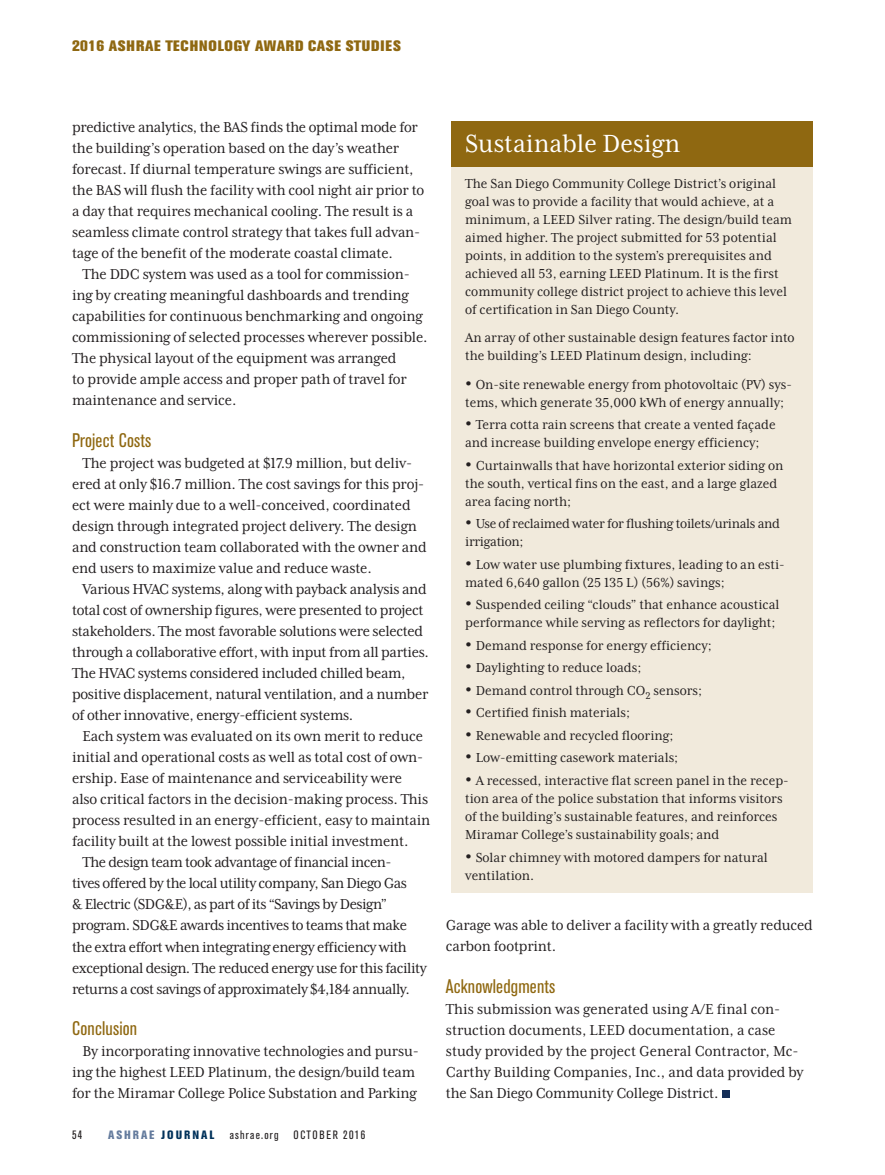
<style>
.page{position:relative;width:885px;height:1175px;background:#fff}
.page>*{position:absolute;margin:0;border:0;box-sizing:border-box;transform-origin:0 0}
.info_box_head{font:28.5px "Mrs Eaves XL Serif Nar OT";color:#fff}
.Subhead_1{font:condensed 19.5px "Akzidenz Grotesk BE";letter-spacing:.01em;color:#8f6811}
.text_indent{font:16.5px/21px "Mrs Eaves XL Serif Nar OT";letter-spacing:-.01em;color:#231f20}
.text_indent-2{font:16.5px/21px "Mrs Eaves XL Serif Nar OT";letter-spacing:-.03em;color:#231f20}
.text_box{font:15px/18px "Mrs Eaves XL Serif Nar OT";color:#231f20}
.text_box-2{font:15px/18px "Mrs Eaves XL Serif Nar OT";letter-spacing:-.02em;color:#231f20}
.t1{font:800 15px "Akzidenz Grotesk BE";letter-spacing:.04em;color:#8f6811}
.t2{font:condensed 12px "Akzidenz Grotesk BE";letter-spacing:.105em;color:#231f20}
.t3{font:800 condensed 12px "Akzidenz Grotesk BE";letter-spacing:.165em;color:#00315a}
.s1{color:#647b9d}
</style>
<div class="page">
<div style="left:451px;top:122px;width:361px;height:46px;background:#8f6811"></div>
<div style="left:451px;top:168px;width:361px;height:724px;background:#f1eadc"></div>
<div style="left:721px;top:1090px;width:8px;height:8px;background:#142e58"></div>
<p class="t1" style="left:72px;top:37px;width:330px">2016 ASHRAE TECHNOLOGY AWARD CASE STUDIES</p>
<p class="text_indent" style="left:72px;top:117px;width:354px">predictive analytics, the BAS finds the optimal mode for the building’s operation based on the day’s weather forecast. If diurnal temperature swings are sufficient, the BAS will flush the facility with cool night air prior to a day that requires mechanical cooling. The result is a seamless climate control strategy that takes full advan&shy;tage of the benefit of the moderate coastal climate.</p>
<p class="text_indent" style="left:72px;top:264px;width:357px;text-indent:11px">The DDC system was used as a tool for commission&shy;ing by creating meaningful dashboards and trending capabilities for continuous benchmarking and ongoing commissioning of selected processes wherever possible.<br>The physical layout of the equipment was arranged<br>to provide ample access and proper path of travel for maintenance and service.</p>
<p class="Subhead_1" style="left:72px;top:429px;width:81px">Project Costs</p>
<p class="text_indent" style="left:72px;top:453px;width:356px;text-indent:10px">The project was budgeted at $17.9 million, but deliv&shy;ered at only $16.7 million. The cost savings for this proj&shy;ect were mainly due to a well-conceived, coordinated design through integrated project delivery. The design and construction team collaborated with the owner and end users to maximize value and reduce waste.</p>
<p class="text_indent" style="left:72px;top:579px;width:358px;text-indent:10px">Various HVAC systems, along with payback analysis and total cost of ownership figures, were presented to project stakeholders. The most favorable solutions were selected through a collaborative effort, with input from all parties.<br>The HVAC systems considered included chilled beam, positive displacement, natural ventilation, and a number of other innovative, energy-efficient systems.</p>
<p class="text_indent" style="left:72px;top:726px;width:359px;text-indent:10px">Each system was evaluated on its own merit to reduce initial and operational costs as well as total cost of own&shy;ership. Ease of maintenance and serviceability were also critical factors in the decision-making process. This process resulted in an energy-efficient, easy to maintain facility built at the lowest possible initial investment.</p>
<p class="text_indent-2" style="left:72px;top:852px;width:356px;text-indent:10px">The design team took advantage of financial incen-<br>tives offered by the local utility company, San Diego Gas<br>&amp; Electric (SDG&amp;E), as part of its “Savings by Design” program. SDG&amp;E awards incentives to teams that make the extra effort when integrating energy efficiency with exceptional design. The reduced energy use for this facility returns a cost savings of approximately $4,184 annually.</p>
<p class="Subhead_1" style="left:72px;top:1017px;width:67px">Conclusion</p>
<p class="text_indent" style="left:72px;top:1041px;width:348px;text-indent:10px">By incorporating innovative technologies and pursu&shy;ing the highest LEED Platinum, the design/build team for the Miramar College Police Substation and Parking</p>
<p class="t2" style="left:72px;top:1128px;width:12px">54</p>
<p class="t3" style="left:108px;top:1127px;width:108px"><span class="s1">ASHRAE</span> JOURNAL</p>
<p class="t2" style="left:230px;top:1128px;width:137px">ashrae.org OCTOBER 2016</p>
<p class="info_box_head" style="left:465px;top:129px;width:216px">Sustainable Design</p>
<p class="text_box" style="left:465px;top:174px;width:328px">The San Diego Community College District’s original goal was to provide a facility that would achieve, at a minimum, a LEED Silver rating. The design/build team aimed higher. The project submitted for 53 potential points, in addition to the system’s prerequisites and achieved all 53, earning LEED Platinum. It is the first community college district project to achieve this level of certification in San Diego County.</p>
<p class="text_box" style="left:465px;top:329px;width:331px">An array of other sustainable design features factor into the building’s LEED Platinum design, including:</p>
<p class="text_box" style="left:465px;top:375px;width:328px">• On-site renewable energy from photovoltaic (PV) sys&shy;tems, which generate 35,000 kWh of energy annually;</p>
<p class="text_box" style="left:465px;top:416px;width:312px">• Terra cotta rain screens that create a vented façade and increase building envelope energy efficiency;</p>
<p class="text_box" style="left:465px;top:456px;width:320px">• Curtainwalls that have horizontal exterior siding on the south, vertical fins on the east, and a large glazed area facing north;</p>
<p class="text_box-2" style="left:465px;top:515px;width:316px">• Use of reclaimed water for flushing toilets/urinals and irrigation;</p>
<p class="text_box" style="left:465px;top:555px;width:321px">• Low water use plumbing fixtures, leading to an esti&shy;mated 6,640 gallon (25 135 L) (56%) savings;</p>
<p class="text_box" style="left:465px;top:596px;width:316px">• Suspended ceiling “clouds” that enhance acoustical performance while serving as reflectors for daylight;</p>
<p class="text_box" style="left:465px;top:636px;width:248px">• Demand response for energy efficiency;</p>
<p class="text_box" style="left:465px;top:659px;width:178px">• Daylighting to reduce loads;</p>
<p class="text_box" style="left:465px;top:681px;width:238px">• Demand control through CO<sub>2</sub> sensors;</p>
<p class="text_box" style="left:465px;top:704px;width:166px">• Certified finish materials;</p>
<p class="text_box" style="left:465px;top:726px;width:210px">• Renewable and recycled flooring;</p>
<p class="text_box" style="left:465px;top:749px;width:214px">• Low-emitting casework materials;</p>
<p class="text_box" style="left:465px;top:771px;width:325px">• A recessed, interactive flat screen panel in the recep&shy;tion area of the police substation that informs visitors of the building’s sustainable features, and reinforces Miramar College’s sustainability goals; and</p>
<p class="text_box" style="left:465px;top:848px;width:304px">• Solar chimney with motored dampers for natural ventilation.</p>
<p class="text_indent" style="left:446px;top:914px;width:368px">Garage was able to deliver a facility with a greatly reduced carbon footprint.</p>
<p class="Subhead_1" style="left:446px;top:975px;width:111px">Acknowledgments</p>
<p class="text_indent" style="left:446px;top:998px;width:359px">This submission was generated using A/E final con&shy;struction documents, LEED documentation, a case study provided by the project General Contractor, Mc-Carthy Building Companies, Inc., and data provided by the San Diego Community College District.</p>
</div>
